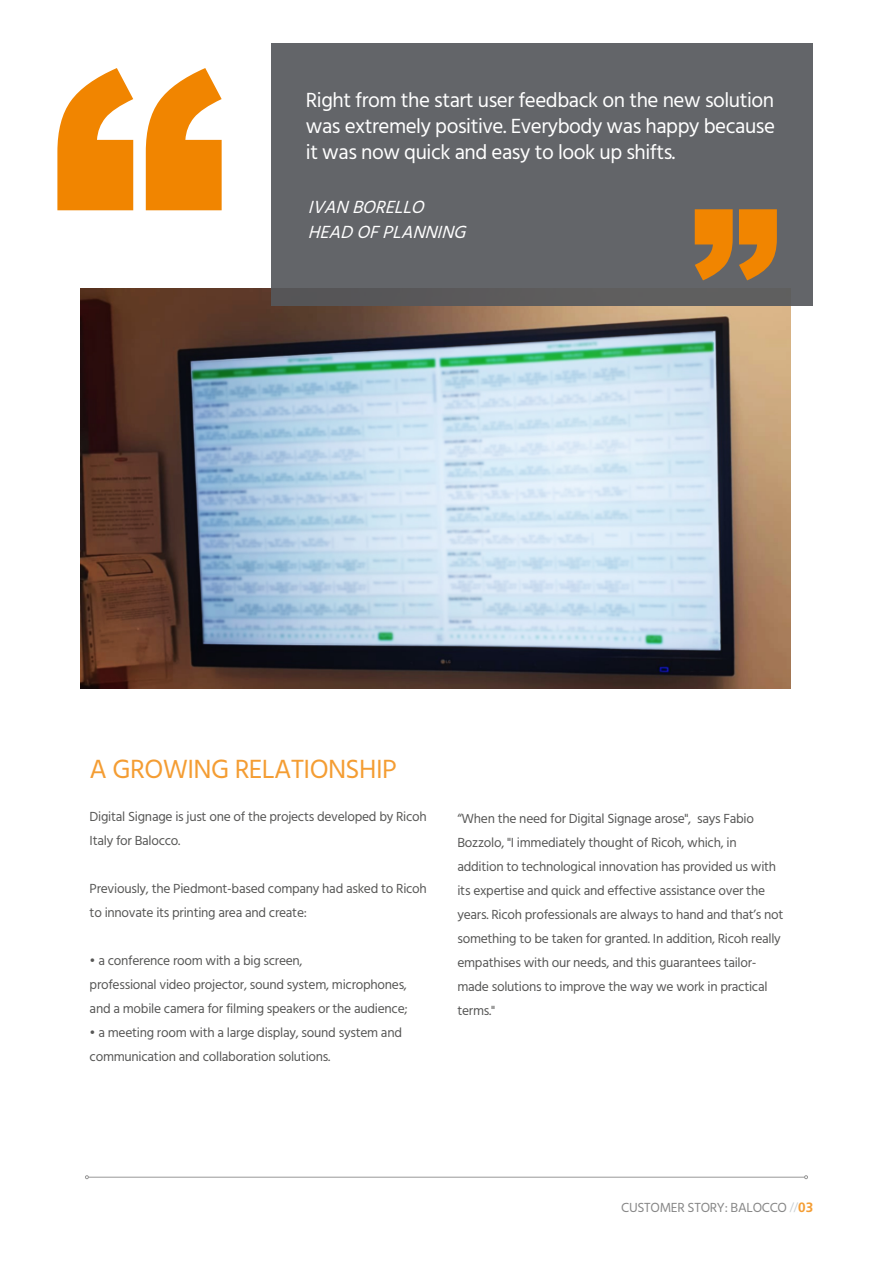
<style>
.page{position:relative;width:893px;height:1263px;background:#fff}
.page>*{position:absolute;margin:0;border:0;box-sizing:border-box;transform-origin:0 0}
.t1{font:27px "Hind";letter-spacing:-.02em;color:#f49d33}
.t2{font:21px/25.7px "Hind";letter-spacing:-.02em;color:#fff;text-align:justify}
.t3{font:italic 18px/25.2px "Hind";color:#fff}
.t4{font:13.5px/24px "Hind";letter-spacing:-.02em;color:#575756}
.t5{font:13.5px "Hind";letter-spacing:-.02em;color:#878787}
.s1{font-family:"Frutiger";font-weight:300;color:#c7ced2}
.s2{font-family:"Frutiger";font-weight:700;color:#f49d33}
</style>
<div class="page">
<img style="left:80px;top:288px;width:710px;height:400px">
<svg style="left:57px;top:68px;width:165px;height:142px"></svg>
<div style="left:271px;top:43px;width:541px;height:263px;background:#636569"></div>
<hr style="left:88px;top:1177px;width:716px;height:1px;background:#878787">
<svg style="left:85px;top:1175px;width:4px;height:4px"></svg>
<svg style="left:804px;top:1175px;width:4px;height:4px"></svg>
<svg style="left:695px;top:209px;width:82px;height:71px"></svg>
<h2 class="t2" style="left:306px;top:88px;width:471px">Right from the start user feedback on the new solution was extremely positive. Everybody was happy because it was now quick and easy to look up shifts.</h2>
<h3 class="t3" style="left:308px;top:195px;width:166px">IVANBORELLO<br>HEADOFPLANNING</h3>
<h1 class="t1" style="left:90px;top:751px;width:309px">A GROWING RELATIONSHIP</h1>
<p class="t4" style="left:90px;top:805px;width:339px">Digital Signage is just one of the projects developed by Ricoh<br>Italy for Balocco.</p>
<p class="t4" style="left:90px;top:877px;width:339px">Previously, the Piedmont-based company had asked to Ricoh to innovate its printing area and create:</p>
<p class="t4" style="left:90px;top:949px;width:319px">• a conference room with a big screen,<br>professional video projector, sound system, microphones, and a mobile camera for filming speakers or the audience;</p>
<p class="t4" style="left:90px;top:1021px;width:314px">• a meeting room with a large display, sound system and communication and collaboration solutions.</p>
<p class="t4" style="left:457px;top:807px;width:327px">“When the need for Digital Signage arose", says Fabio Bozzolo, "I immediately thought of Ricoh, which, in addition to technological innovation has provided us with its expertise and quick and effective assistance over the years. Ricoh professionals are always to hand and that’s not something to be taken for granted. In addition, Ricoh really empathises with our needs, and this guarantees tailor&shy;made solutions to improve the way we work in practical terms."</p>
<p class="t5" style="left:621px;top:1198px;width:194px">CUSTOMER STORY: BALOCCO <span class="s1">//</span><span class="s2">03</span></p>
</div>
